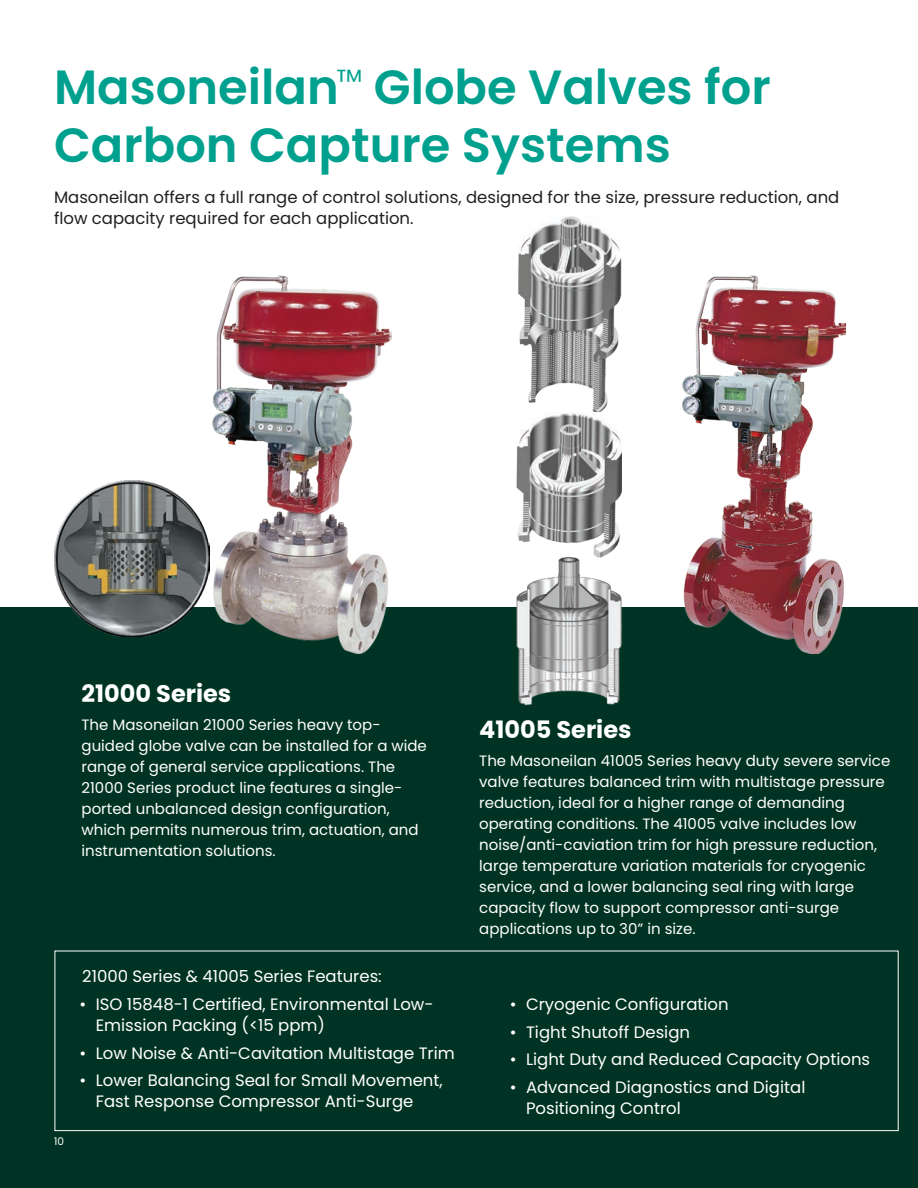
<style>
.page{position:relative;width:918px;height:1188px;background:#fff}
.page>*{position:absolute;margin:0;border:0;box-sizing:border-box;transform-origin:0 0}
.Page_Headline1{font:600 48px/57.6px "Poppins";color:#00a08f}
.Sub-head1{font:700 24px "Poppins";color:#fff}
.Body_copy{font:16.5px/21px "Poppins";color:#fff}
.Body_copy-2{font:16.5px/21px "Poppins";color:#231f20}
.Body_copy-3{font:15px/21px "Poppins";color:#fff}
._7pt-caption{font:10.5px "Poppins";color:#fff}
</style>
<div class="page">
<div style="left:0;top:608px;width:918px;height:580px;background:#003323"></div>
<img style="left:212px;top:275px;width:180px;height:378px">
<img style="left:682px;top:275px;width:163px;height:379px">
<img style="left:54px;top:481px;width:156px;height:155px">
<img style="left:518px;top:217px;width:104px;height:195px">
<img style="left:516px;top:412px;width:105px;height:143px">
<img style="left:514px;top:555px;width:110px;height:151px">
<div style="left:55px;top:951px;width:844px;height:180px;border:1px solid #fff"></div>
<p class="Page_Headline1" style="left:54px;top:59px;width:718px">Masoneilan<sup>™</sup> Globe Valves for<br>Carbon Capture Systems</p>
<p class="Body_copy-2" style="left:54px;top:187px;width:787px">Masoneilan offers a full range of control solutions, designed for the size, pressure reduction, and flow capacity required for each application.</p>
<p class="Sub-head1" style="left:82px;top:679px;width:151px">21000 Series</p>
<p class="Body_copy-3" style="left:82px;top:715px;width:347px">The Masoneilan 21000 Series heavy top&shy;guided globe valve can be installed for a wide range of general service applications. The 21000 Series product line features a single&shy;ported unbalanced design configuration, which permits numerous trim, actuation, and instrumentation solutions.</p>
<p class="Sub-head1" style="left:479px;top:715px;width:154px">41005 Series</p>
<p class="Body_copy-3" style="left:479px;top:751px;width:413px">The Masoneilan 41005 Series heavy duty severe service valve features balanced trim with multistage pressure reduction, ideal for a higher range of demanding operating conditions. The 41005 valve includes low noise/anti-caviation trim for high pressure reduction, large temperature variation materials for cryogenic service, and a lower balancing seal ring with large capacity flow to support compressor anti-surge applications up to 30” in size.</p>
<p class="_7pt-caption" style="left:54px;top:1135px;width:11px">10</p>
<p class="Body_copy" style="left:82px;top:966px;width:301px">21000 Series &amp; 41005 Series Features:</p>
<p class="Body_copy" style="left:96px;top:994px;width:339px;text-indent:-16px">• ISO 15848-1 Certified, Environmental Low-<br>Emission Packing (&lt;15 ppm)</p>
<p class="Body_copy" style="left:80px;top:1043px;width:377px">• Low Noise &amp; Anti-Cavitation Multistage Trim</p>
<p class="Body_copy" style="left:96px;top:1070px;width:348px;text-indent:-16px">• Lower Balancing Seal for Small Movement,<br>Fast Response Compressor Anti-Surge</p>
<p class="Body_copy" style="left:510px;top:994px;width:220px">• Cryogenic Configuration</p>
<p class="Body_copy" style="left:510px;top:1022px;width:182px">• Tight Shutoff Design</p>
<p class="Body_copy" style="left:510px;top:1049px;width:362px">• Light Duty and Reduced Capacity Options</p>
<p class="Body_copy" style="left:526px;top:1077px;width:281px;text-indent:-16px">• Advanced Diagnostics and Digital<br>Positioning Control</p>
</div>
